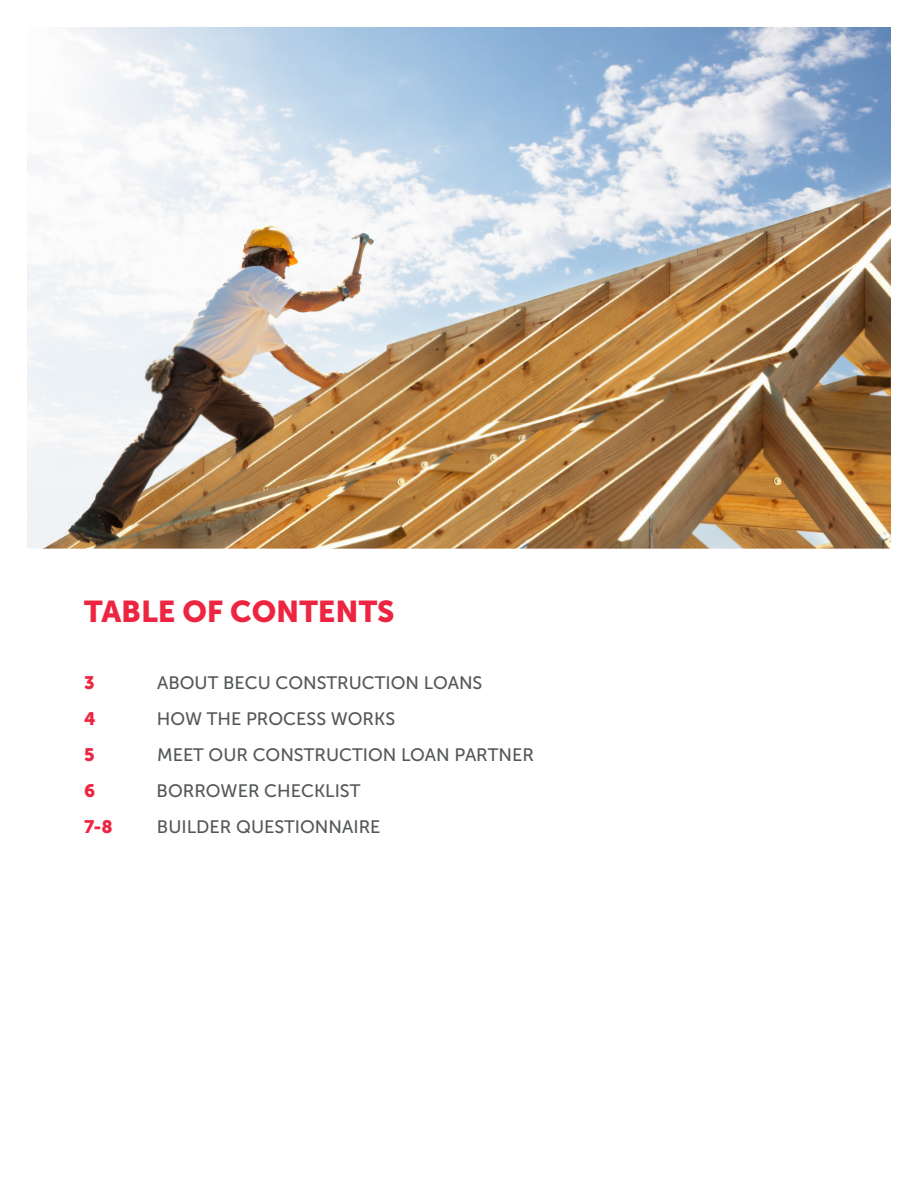
<style>
.page{position:relative;width:918px;height:1188px;background:#fff}
.page>*{position:absolute;margin:0;border:0;box-sizing:border-box;transform-origin:0 0}
.Red_Header{font:30px "Museo Sans 900";color:#ed2541}
.t1{font:18px "Museo Sans 500";color:#545759}
.t2{font:18px "Museo Sans 900";color:#ed2541}
</style>
<div class="page">
<img style="left:27px;top:27px;width:864px;height:522px">
<p class="Red_Header" style="left:84px;top:595px;width:312px">TABLE OF CONTENTS</p>
<p class="t2" style="left:84px;top:672px;width:12px">3</p>
<p class="t1" style="left:157px;top:673px;width:327px">ABOUT BECU CONSTRUCTION LOANS</p>
<p class="t2" style="left:84px;top:708px;width:13px">4</p>
<p class="t1" style="left:157px;top:709px;width:240px">HOW THE PROCESS WORKS</p>
<p class="t2" style="left:84px;top:744px;width:12px">5</p>
<p class="t1" style="left:157px;top:745px;width:378px">MEET OUR CONSTRUCTION LOAN PARTNER</p>
<p class="t2" style="left:84px;top:780px;width:13px">6</p>
<p class="t1" style="left:157px;top:781px;width:205px">BORROWER CHECKLIST</p>
<p class="t2" style="left:84px;top:816px;width:30px">7-8</p>
<p class="t1" style="left:157px;top:817px;width:225px">BUILDER QUESTIONNAIRE</p>
</div>
